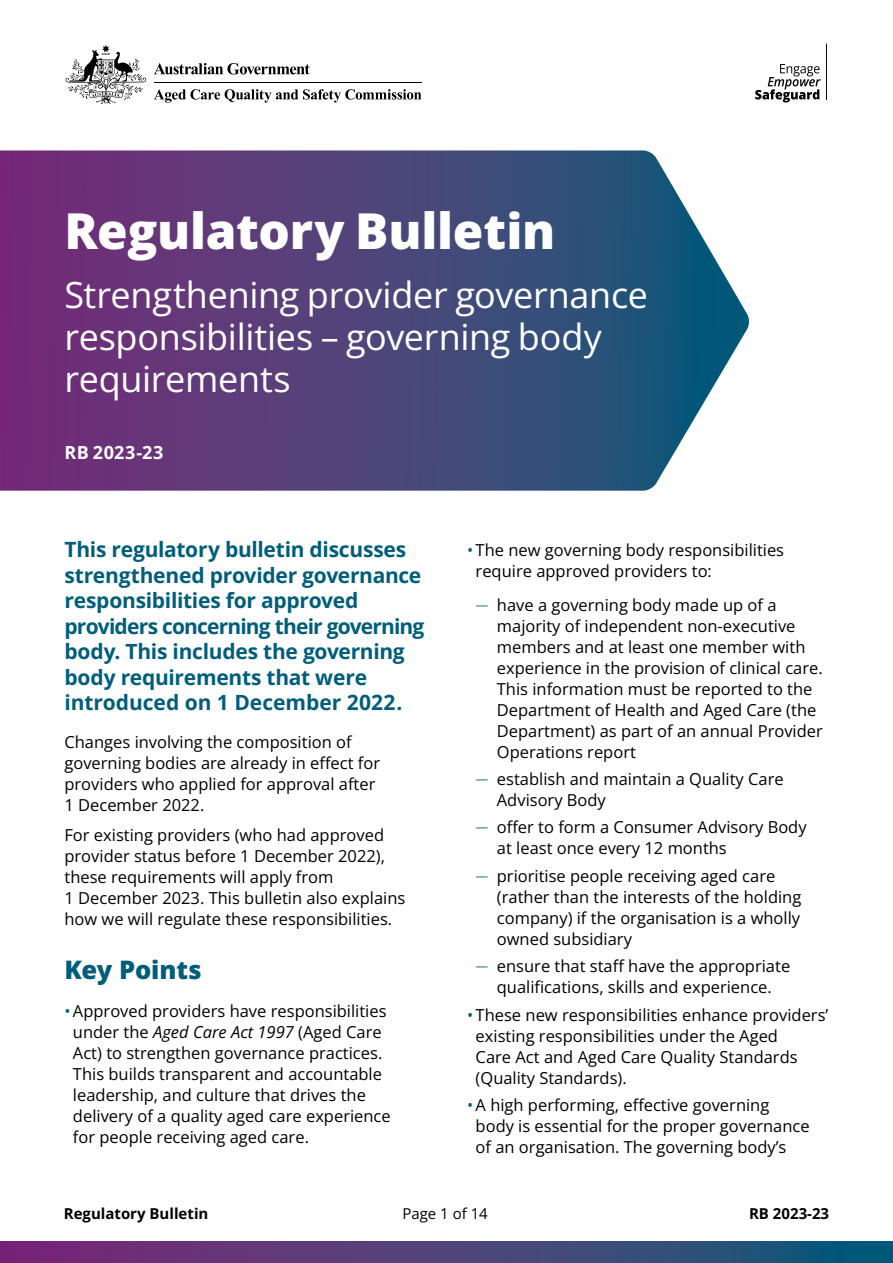
<style>
.page{position:relative;width:893px;height:1263px;background:#fff}
.page>*{position:absolute;margin:0;border:0;box-sizing:border-box;transform-origin:0 0}
.t1{font:800 49.5px "Open Sans";letter-spacing:-.005em;color:#fff}
.t2{font:36px/42px "Open Sans";letter-spacing:-.005em;color:#fff}
.t3{font:800 25.5px "Open Sans";letter-spacing:-.005em;color:#005e7b}
.t4{font:700 21px/25.5px "Open Sans";letter-spacing:-.015em;color:#005e7b}
.t5{font:700 18px "Open Sans";letter-spacing:.03em;color:#fff}
.BODY_COPY{font:16.5px/21px "Open Sans";color:#000}
.t6{font:700 15px "Open Sans";color:#000}
.t7{font:15px "Open Sans";color:#000}
.s1{color:#005e7b}
.s2{font-style:italic}
.s3{font-family:"Fira Sans";font-weight:300;color:#005e7b}
</style>
<div class="page">
<svg style="left:154px;top:89px;width:267px;height:14px"></svg>
<svg style="left:154px;top:63px;width:156px;height:11px"></svg>
<svg style="left:66px;top:45px;width:80px;height:59px"></svg>
<hr style="left:154px;top:82px;width:267px;height:1px;background:#000">
<svg style="left:755px;top:64px;width:66px;height:38px"></svg>
<hr style="left:826px;top:44px;width:1px;height:56px;background:#000">
<svg style="left:0;top:1242px;width:893px;height:21px;background:#484179"></svg>
<svg style="left:0;top:150px;width:749px;height:341px;background:#564d81"></svg>
<p class="t1" style="left:64px;top:197px;width:492px">Regulatory Bulletin</p>
<p class="t2" style="left:64px;top:273px;width:585px">Strengthening provider governance responsibilities – governing body requirements</p>
<p class="t5" style="left:64px;top:440px;width:100px">RB 2023-23</p>
<h3 class="t4" style="left:64px;top:536px;width:361px">This regulatory bulletin discusses strengthened provider governance responsibilities for approved providers concerning their governing body. This includes the governing body requirements that were introduced on 1 December 2022.</h3>
<p class="BODY_COPY" style="left:64px;top:731px;width:317px">Changes involving the composition of governing bodies are already in effect for providers who applied for approval after 1 December 2022.</p>
<p class="BODY_COPY" style="left:64px;top:824px;width:342px">For existing providers (who had approved provider status before 1 December 2022), these requirements will apply from<br>1 December 2023. This bulletin also explains how we will regulate these responsibilities.</p>
<h2 class="t3" style="left:64px;top:952px;width:139px">Key Points</h2>
<p class="BODY_COPY" style="left:73px;top:1000px;width:319px;text-indent:-9px"><span class="s1">•</span>Approved providers have responsibilities under the <span class="s2">Aged Care Act 1997</span> (Aged Care Act) to strengthen governance practices.<br>This builds transparent and accountable leadership, and culture that drives the delivery of a quality aged care experience for people receiving aged care.</p>
<p class="BODY_COPY" style="left:476px;top:539px;width:310px;text-indent:-9px"><span class="s1">•</span> The new governing body responsibilities require approved providers to:</p>
<p class="BODY_COPY" style="left:497px;top:594px;width:327px;text-indent:-21px"><span class="s3">—</span> have a governing body made up of a majority of independent non-executive members and at least one member with experience in the provision of clinical care.<br>This information must be reported to the Department of Health and Aged Care (the Department) as part of an annual Provider Operations report</p>
<p class="BODY_COPY" style="left:497px;top:768px;width:288px;text-indent:-21px"><span class="s3">—</span> establish and maintain a Quality Care<br>Advisory Body</p>
<p class="BODY_COPY" style="left:497px;top:816px;width:311px;text-indent:-21px"><span class="s3">—</span> offer to form a Consumer Advisory Body at least once every 12 months</p>
<p class="BODY_COPY" style="left:497px;top:865px;width:306px;text-indent:-21px"><span class="s3">—</span> prioritise people receiving aged care (rather than the interests of the holding company) if the organisation is a wholly owned subsidiary</p>
<p class="BODY_COPY" style="left:476px;top:955px;width:316px;text-align:center"><span class="s3">—</span> ensure that staff have the appropriate qualifications, skills and experience.</p>
<p class="BODY_COPY" style="left:476px;top:1004px;width:354px;text-indent:-9px"><span class="s1">•</span> These new responsibilities enhance providers’ existing responsibilities under the Aged<br>Care Act and Aged Care Quality Standards (Quality Standards).</p>
<p class="BODY_COPY" style="left:476px;top:1094px;width:336px;text-indent:-9px"><span class="s1">•</span>A high performing, effective governing body is essential for the proper governance of an organisation. The governing body’s</p>
<p class="t6" style="left:64px;top:1204px;width:146px">Regulatory Bulletin</p>
<p class="t7" style="left:402px;top:1204px;width:87px">Page 1 of 14</p>
<p class="t6" style="left:749px;top:1204px;width:82px">RB 2023-23</p>
</div>
